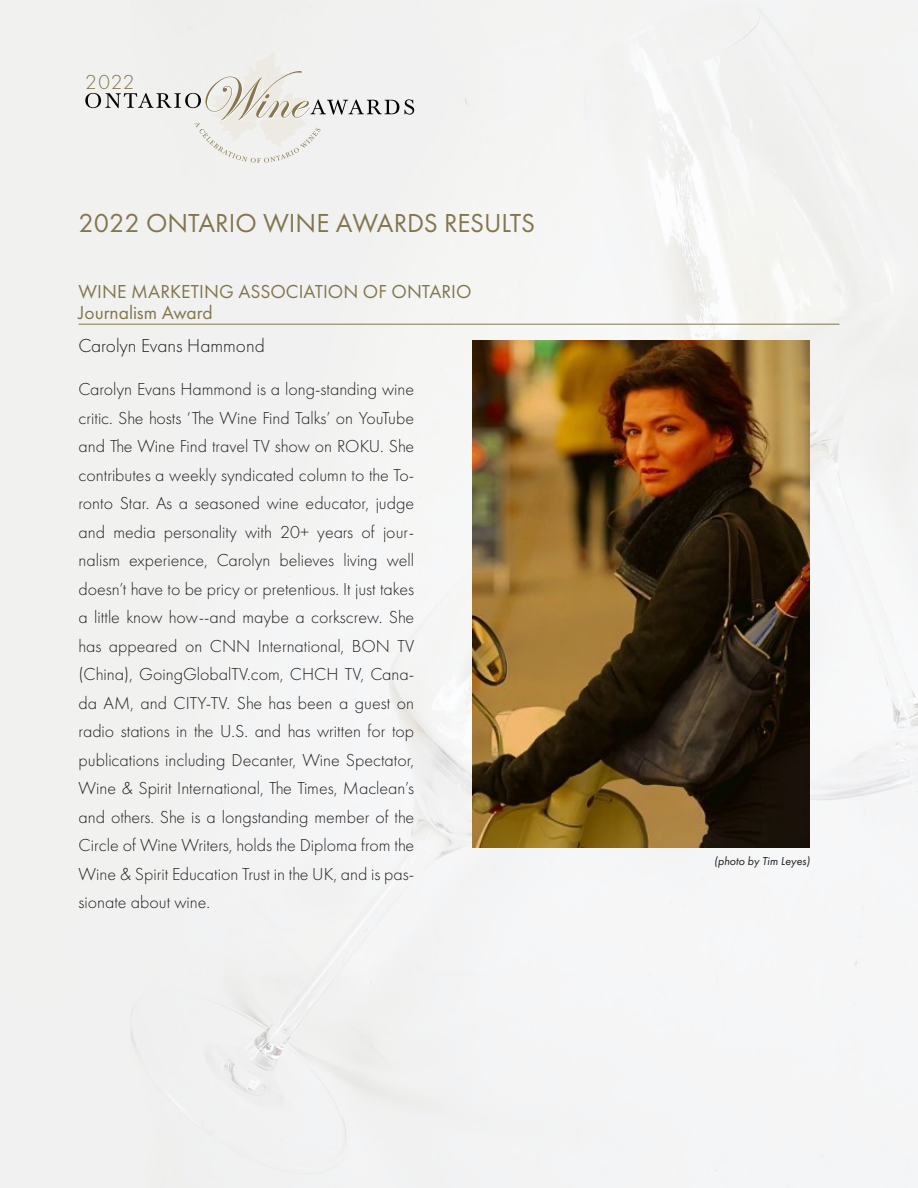
<style>
.page{position:relative;width:918px;height:1188px;background:#fff}
.page>*{position:absolute;margin:0;border:0;box-sizing:border-box;transform-origin:0 0}
.t1{font:27px "Futura PT";color:#83764e}
.t2{font:300 21px "Futura PT";color:#83764e}
.t3{font:19.5px "Futura PT";color:#83764e}
.t4{font:300 19.5px "Futura PT";color:#231f20}
.t5{font:300 18px/28.5px "Futura PT";color:#231f20;text-align:justify}
.t6{font:italic 12px "Futura PT";color:#231f20}
</style>
<div class="page">
<svg style="left:405px;top:99px;width:9px;height:16px"></svg>
<svg style="left:85px;top:51px;width:314px;height:112px"></svg>
<img style="left:472px;top:340px;width:338px;height:508px">
<hr style="left:79px;top:324px;width:760px;height:1px;background:#83764e">
<p class="t2" style="left:85px;top:70px;width:51px">2022</p>
<p class="t1" style="left:79px;top:207px;width:458px">2022 ONTARIO WINE AWARDS RESULTS</p>
<p class="t3" style="left:79px;top:280px;width:395px">WINE MARKETING ASSOCIATION OF ONTARIO</p>
<p class="t3" style="left:79px;top:301px;width:136px">Journalism Award</p>
<p class="t4" style="left:79px;top:334px;width:188px">Carolyn Evans Hammond</p>
<p class="t5" style="left:79px;top:375px;width:337px">Carolyn Evans Hammond is a long-standing wine critic. She hosts ‘The Wine Find Talks’ on YouTube and The Wine Find travel TV show on ROKU. She contributes a weekly syndicated column to the To&shy;ronto Star. As a seasoned wine educator, judge and media personality with 20+ years of jour&shy;nalism experience, Carolyn believes living well doesn’t have to be pricy or pretentious. It just takes a little know how--and maybe a corkscrew. She has appeared on CNN International, BON TV (China), GoingGlobalTV.com, CHCH TV, Cana&shy;da AM, and CITY-TV. She has been a guest on radio stations in the U.S. and has written for top publications including Decanter, Wine Spectator, Wine &amp; Spirit International, The Times, Maclean’s and others. She is a longstanding member of the Circle of Wine Writers, holds the Diploma from the Wine &amp; Spirit Education Trust in the UK, and is pas&shy;sionate about wine.</p>
<p class="t6" style="left:714px;top:853px;width:97px">(photo by Tim Leyes)</p>
</div>
